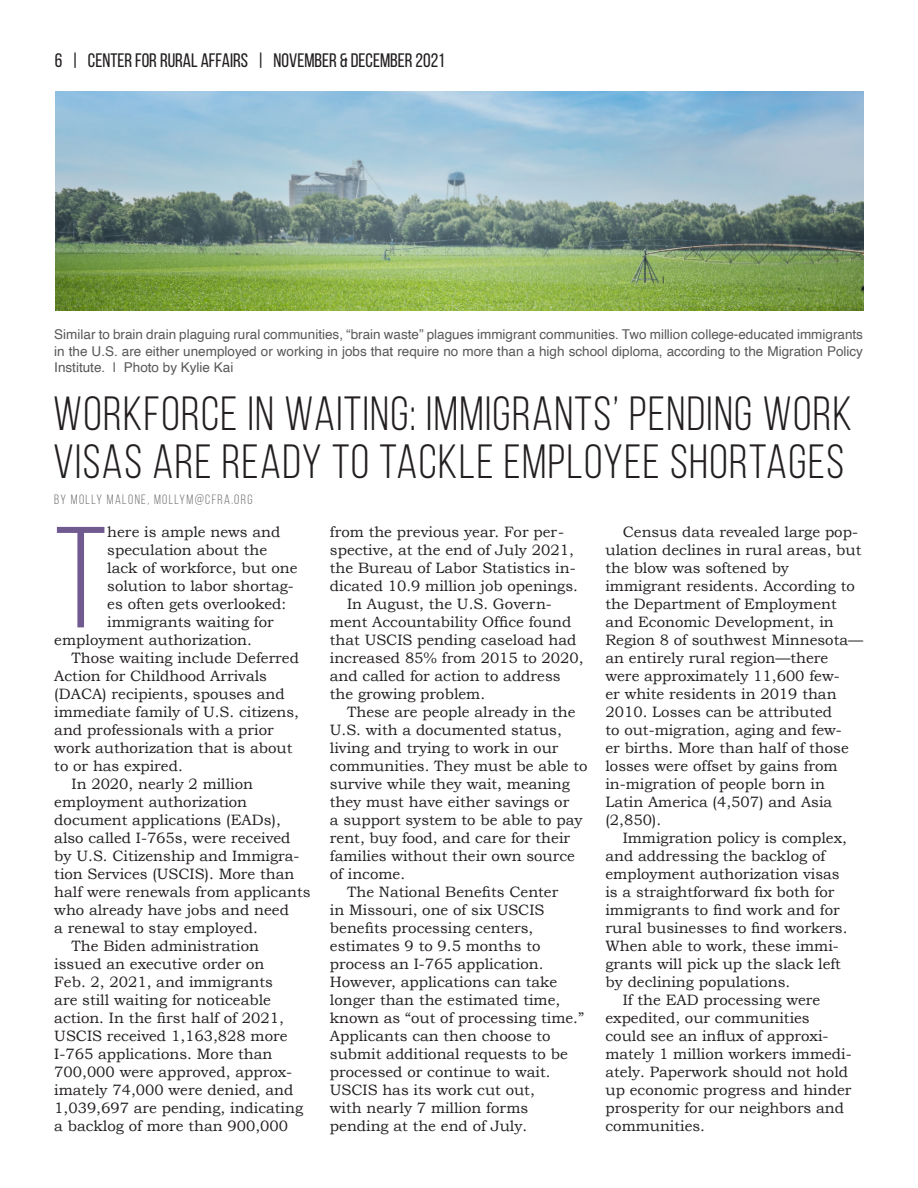
<style>
.page{position:relative;width:918px;height:1188px;background:#fff}
.page>*{position:absolute;margin:0;border:0;box-sizing:border-box;transform-origin:0 0}
.t1{font:143.55px "Bebas Neue";color:#705a8f}
.t2{font:48px/48px "Bebas Neue";letter-spacing:.03em;color:#231f20}
.t3{font:19.5px "Bebas Neue";color:#231f20}
.t4{font:15px/18px "Bookman Old Style";color:#231f20}
.t5{font:13.5px/16.2px "Helvetica";color:#57585a;text-align:justify}
.t6{font:13.5px "Bebas Neue";letter-spacing:.1em;color:#6c6d70}
</style>
<div class="page">
<img style="left:56px;top:92px;width:807px;height:219px">
<h3 class="t3" style="left:55px;top:49px;width:391px">6 | CENTER FOR RURAL AFFAIRS | NOVEMBER &amp; DECEMBER 2021</h3>
<p class="t5" style="left:54px;top:327px;width:810px">Similar to brain drain plaguing rural communities, “brain waste” plagues immigrant communities. Two million college-educated immigrants in the U.S. are either unemployed or working in jobs that require no more than a high school diploma, according to the Migration Policy Institute. | Photo by Kylie Kai</p>
<h2 class="t2" style="left:53px;top:389px;width:801px">WORKFORCE IN WAITING: IMMIGRANTS’ PENDING WORK<br>VISAS ARE READY TO TACKLE EMPLOYEE SHORTAGES</h2>
<p class="t6" style="left:54px;top:493px;width:200px">BY MOLLY MALONE, MOLLYM@CFRA.ORG</p>
<h1 class="t1" style="left:54px;top:501px;width:54px">T</h1>
<p class="t4" style="left:107px;top:523px;width:175px">here is ample news and</p>
<p class="t4" style="left:330px;top:523px;width:236px">from the previous year. For per-</p>
<p class="t4" style="left:330px;top:541px;width:245px">spective, at the end of July 2021,</p>
<p class="t4" style="left:330px;top:559px;width:247px">the Bureau of Labor Statistics in-</p>
<p class="t4" style="left:330px;top:577px;width:250px">dicated 10.9 million job openings.</p>
<p class="t4" style="left:347px;top:595px;width:206px">In August, the U.S. Govern-</p>
<p class="t4" style="left:330px;top:613px;width:243px">ment Accountability Office found</p>
<p class="t4" style="left:330px;top:631px;width:248px">that USCIS pending caseload had</p>
<p class="t4" style="left:330px;top:649px;width:255px">increased 85% from 2015 to 2020,</p>
<p class="t4" style="left:330px;top:667px;width:232px">and called for action to address</p>
<p class="t4" style="left:330px;top:685px;width:157px">the growing problem.</p>
<p class="t4" style="left:347px;top:703px;width:230px">These are people already in the</p>
<p class="t4" style="left:330px;top:721px;width:233px">U.S. with a documented status,</p>
<p class="t4" style="left:330px;top:739px;width:230px">living and trying to work in our</p>
<p class="t4" style="left:330px;top:757px;width:259px">communities. They must be able to</p>
<p class="t4" style="left:330px;top:775px;width:241px">survive while they wait, meaning</p>
<p class="t4" style="left:330px;top:793px;width:241px">they must have either savings or</p>
<p class="t4" style="left:330px;top:811px;width:254px">a support system to be able to pay</p>
<p class="t4" style="left:330px;top:829px;width:242px">rent, buy food, and care for their</p>
<p class="t4" style="left:330px;top:847px;width:247px">families without their own source</p>
<p class="t4" style="left:330px;top:865px;width:77px">of income.</p>
<p class="t4" style="left:347px;top:883px;width:213px">The National Benefits Center</p>
<p class="t4" style="left:330px;top:901px;width:216px">in Missouri, one of six USCIS</p>
<p class="t4" style="left:330px;top:919px;width:205px">benefits processing centers,</p>
<p class="t4" style="left:330px;top:937px;width:212px">estimates 9 to 9.5 months to</p>
<p class="t4" style="left:330px;top:955px;width:215px">process an I-765 application.</p>
<p class="t4" style="left:330px;top:973px;width:229px">However, applications can take</p>
<p class="t4" style="left:330px;top:991px;width:232px">longer than the estimated time,</p>
<p class="t4" style="left:330px;top:1009px;width:256px">known as “out of processing time.”</p>
<p class="t4" style="left:330px;top:1027px;width:222px">Applicants can then choose to</p>
<p class="t4" style="left:330px;top:1045px;width:239px">submit additional requests to be</p>
<p class="t4" style="left:330px;top:1063px;width:222px">processed or continue to wait.</p>
<p class="t4" style="left:330px;top:1081px;width:206px">USCIS has its work cut out,</p>
<p class="t4" style="left:330px;top:1099px;width:200px">with nearly 7 million forms</p>
<p class="t4" style="left:330px;top:1117px;width:199px">pending at the end of July.</p>
<p class="t4" style="left:605px;top:523px;width:259px;text-indent:17px">Census data revealed large pop&shy;ulation declines in rural areas, but the blow was softened by immigrant residents. According to the Department of Employment and Economic Development, in<br>Region 8 of southwest Minnesota— an entirely rural region—there were approximately 11,600 few-<br>er white residents in 2019 than<br>2010. Losses can be attributed<br>to out-migration, aging and few-<br>er births. More than half of those losses were offset by gains from in-migration of people born in<br>Latin America (4,507) and Asia (2,850).</p>
<p class="t4" style="left:623px;top:829px;width:226px">Immigration policy is complex,</p>
<p class="t4" style="left:605px;top:847px;width:221px">and addressing the backlog of</p>
<p class="t4" style="left:605px;top:865px;width:236px">employment authorization visas</p>
<p class="t4" style="left:605px;top:883px;width:230px">is a straightforward fix both for</p>
<p class="t4" style="left:605px;top:901px;width:236px">immigrants to find work and for</p>
<p class="t4" style="left:605px;top:919px;width:244px">rural businesses to find workers.</p>
<p class="t4" style="left:605px;top:937px;width:235px">When able to work, these immi-</p>
<p class="t4" style="left:605px;top:955px;width:237px">grants will pick up the slack left</p>
<p class="t4" style="left:605px;top:973px;width:186px">by declining populations.</p>
<p class="t4" style="left:623px;top:991px;width:199px">If the EAD processing were</p>
<p class="t4" style="left:605px;top:1009px;width:206px">expedited, our communities</p>
<p class="t4" style="left:605px;top:1027px;width:225px">could see an influx of approxi-</p>
<p class="t4" style="left:605px;top:1045px;width:248px">mately 1 million workers immedi-</p>
<p class="t4" style="left:605px;top:1063px;width:244px">ately. Paperwork should not hold</p>
<p class="t4" style="left:605px;top:1081px;width:247px">up economic progress and hinder</p>
<p class="t4" style="left:605px;top:1099px;width:240px">prosperity for our neighbors and</p>
<p class="t4" style="left:605px;top:1117px;width:101px">communities.</p>
<p class="t4" style="left:107px;top:541px;width:161px">speculation about the</p>
<p class="t4" style="left:107px;top:559px;width:192px">lack of workforce, but one</p>
<p class="t4" style="left:107px;top:577px;width:188px">solution to labor shortag-</p>
<p class="t4" style="left:107px;top:595px;width:181px">es often gets overlooked:</p>
<p class="t4" style="left:107px;top:613px;width:168px">immigrants waiting for</p>
<p class="t4" style="left:54px;top:631px;width:199px">employment authorization.</p>
<p class="t4" style="left:72px;top:649px;width:229px">Those waiting include Deferred</p>
<p class="t4" style="left:54px;top:667px;width:214px">Action for Childhood Arrivals</p>
<p class="t4" style="left:54px;top:685px;width:232px">(DACA) recipients, spouses and</p>
<p class="t4" style="left:54px;top:703px;width:246px">immediate family of U.S. citizens,</p>
<p class="t4" style="left:54px;top:721px;width:221px">and professionals with a prior</p>
<p class="t4" style="left:54px;top:739px;width:240px">work authorization that is about</p>
<p class="t4" style="left:54px;top:757px;width:130px">to or has expired.</p>
<p class="t4" style="left:72px;top:775px;width:183px">In 2020, nearly 2 million</p>
<p class="t4" style="left:54px;top:793px;width:194px">employment authorization</p>
<p class="t4" style="left:54px;top:811px;width:228px">document applications (EADs),</p>
<p class="t4" style="left:54px;top:829px;width:238px">also called I-765s, were received</p>
<p class="t4" style="left:54px;top:847px;width:247px">by U.S. Citizenship and Immigra-</p>
<p class="t4" style="left:54px;top:865px;width:242px">tion Services (USCIS). More than</p>
<p class="t4" style="left:54px;top:883px;width:258px">half were renewals from applicants</p>
<p class="t4" style="left:54px;top:901px;width:236px">who already have jobs and need</p>
<p class="t4" style="left:54px;top:919px;width:205px">a renewal to stay employed.</p>
<p class="t4" style="left:72px;top:937px;width:189px">The Biden administration</p>
<p class="t4" style="left:54px;top:955px;width:212px">issued an executive order on</p>
<p class="t4" style="left:54px;top:973px;width:220px">Feb. 2, 2021, and immigrants</p>
<p class="t4" style="left:54px;top:991px;width:218px">are still waiting for noticeable</p>
<p class="t4" style="left:54px;top:1009px;width:231px">action. In the first half of 2021,</p>
<p class="t4" style="left:54px;top:1027px;width:235px">USCIS received 1,163,828 more</p>
<p class="t4" style="left:54px;top:1045px;width:220px">I-765 applications. More than</p>
<p class="t4" style="left:54px;top:1063px;width:239px">700,000 were approved, approx-</p>
<p class="t4" style="left:54px;top:1081px;width:241px">imately 74,000 were denied, and</p>
<p class="t4" style="left:54px;top:1099px;width:250px">1,039,697 are pending, indicating</p>
<p class="t4" style="left:54px;top:1117px;width:235px">a backlog of more than 900,000</p>
</div>
